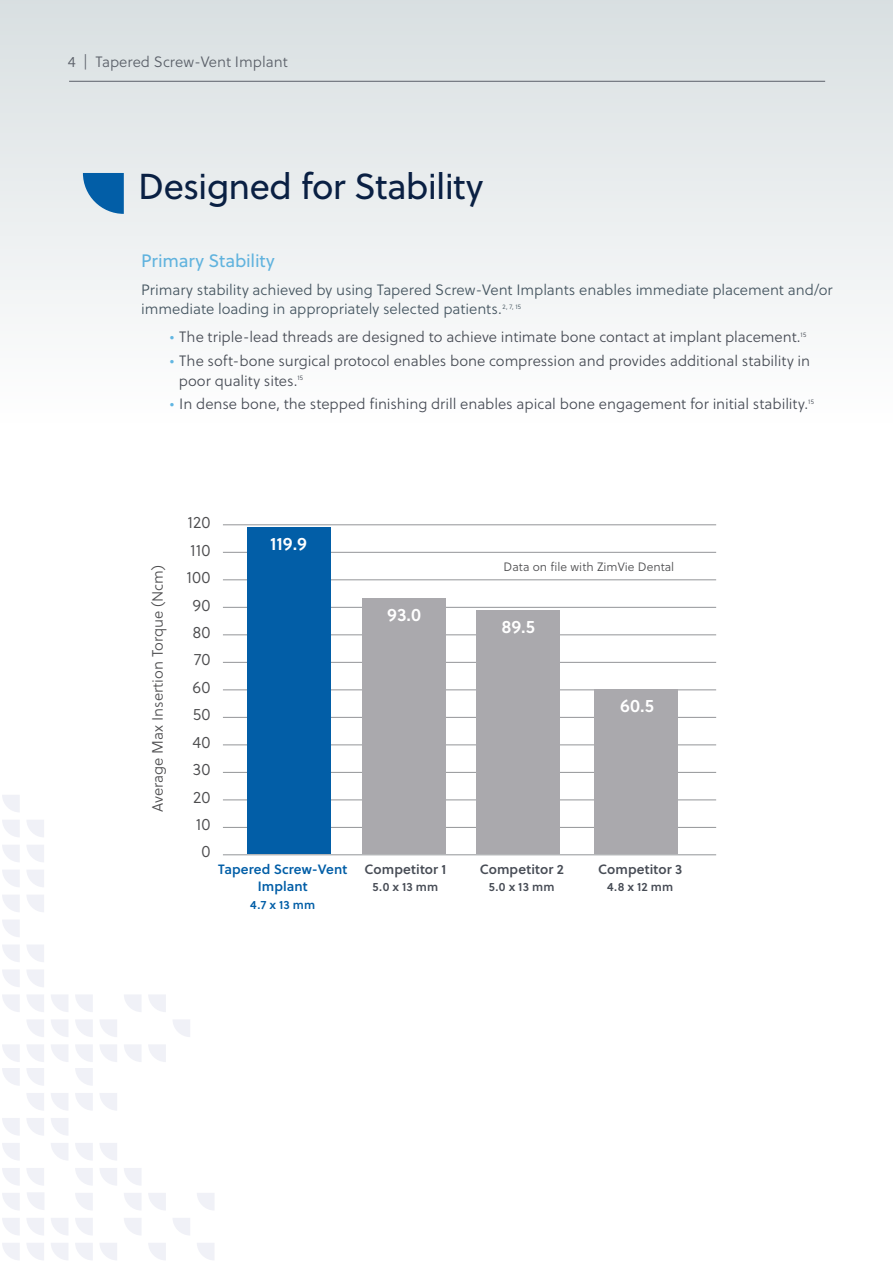
<style>
.page{position:relative;width:893px;height:1263px;background:#fff}
.page>*{position:absolute;margin:0;border:0;box-sizing:border-box;transform-origin:0 0}
.t1{font:36px "Soleil";letter-spacing:-.02em;color:#0a2043}
.t2{font:18px "Soleil Sb";color:#fff}
.t3{font:18px "Soleil";letter-spacing:-.01em;color:#60b3de}
.t4{font:16.5px/27.5px "Soleil Lt";letter-spacing:.01em;color:#4d4d4f;text-align:right}
.t5{font:15px/19.5px "Soleil Lt";color:#474c55}
.t6{font:15px/19.5px "Soleil Lt";color:#455560}
.t7{font:15px "Soleil Lt";color:#4d4d4f}
.t8{font:15px "Soleil Lt";color:#5b6069}
.t9{font:13.5px "Soleil Sb";letter-spacing:.01em;color:#474c55}
.t10{font:13.5px/17.1px "Soleil Sb";letter-spacing:.005em;color:#025ea7;text-align:center}
.t11{font:12.15px "Soleil Lt";color:#4d4d4f}
.t12{font:12px "Soleil Sb";letter-spacing:.015em;color:#474c55}
.t13{font:12px "Soleil Sb";color:#025ea7}
.t14{font:6.6px "Soleil Lt";color:#455560}
.t15{font:6.6px "Soleil Lt";color:#474c55}
.s1{color:#61b6e2}
</style>
<div class="page">
<div style="left:0;top:0;width:893px;height:855px;background:linear-gradient(to bottom,#e2e7e8,#fff)"></div>
<hr style="left:69px;top:81px;width:756px;height:1px;background:#5b6069">
<svg style="left:2px;top:1045px;width:18px;height:17px"></svg>
<svg style="left:51px;top:1045px;width:17px;height:17px"></svg>
<svg style="left:27px;top:1045px;width:17px;height:17px"></svg>
<svg style="left:100px;top:1045px;width:17px;height:17px"></svg>
<svg style="left:75px;top:1045px;width:18px;height:17px"></svg>
<svg style="left:148px;top:1045px;width:18px;height:17px"></svg>
<svg style="left:124px;top:1045px;width:17px;height:17px"></svg>
<svg style="left:51px;top:1020px;width:17px;height:17px"></svg>
<svg style="left:27px;top:1020px;width:17px;height:17px"></svg>
<svg style="left:100px;top:1020px;width:17px;height:17px"></svg>
<svg style="left:75px;top:1020px;width:18px;height:17px"></svg>
<svg style="left:2px;top:995px;width:18px;height:17px"></svg>
<svg style="left:51px;top:995px;width:17px;height:17px"></svg>
<svg style="left:27px;top:995px;width:17px;height:17px"></svg>
<svg style="left:75px;top:995px;width:18px;height:17px"></svg>
<svg style="left:148px;top:995px;width:18px;height:17px"></svg>
<svg style="left:124px;top:995px;width:17px;height:17px"></svg>
<svg style="left:2px;top:970px;width:18px;height:17px"></svg>
<svg style="left:27px;top:970px;width:17px;height:17px"></svg>
<svg style="left:2px;top:945px;width:18px;height:17px"></svg>
<svg style="left:27px;top:945px;width:17px;height:17px"></svg>
<svg style="left:2px;top:920px;width:18px;height:17px"></svg>
<svg style="left:2px;top:895px;width:18px;height:17px"></svg>
<svg style="left:27px;top:895px;width:17px;height:17px"></svg>
<svg style="left:2px;top:870px;width:18px;height:17px"></svg>
<svg style="left:27px;top:870px;width:17px;height:17px"></svg>
<svg style="left:2px;top:845px;width:18px;height:17px"></svg>
<svg style="left:26px;top:845px;width:18px;height:17px"></svg>
<svg style="left:2px;top:820px;width:18px;height:17px"></svg>
<svg style="left:26px;top:820px;width:18px;height:17px"></svg>
<svg style="left:2px;top:795px;width:18px;height:17px"></svg>
<svg style="left:173px;top:1020px;width:17px;height:17px"></svg>
<svg style="left:2px;top:1243px;width:18px;height:17px"></svg>
<svg style="left:51px;top:1243px;width:17px;height:17px"></svg>
<svg style="left:27px;top:1243px;width:17px;height:17px"></svg>
<svg style="left:100px;top:1243px;width:17px;height:17px"></svg>
<svg style="left:75px;top:1243px;width:18px;height:17px"></svg>
<svg style="left:148px;top:1243px;width:18px;height:17px"></svg>
<svg style="left:2px;top:1218px;width:18px;height:17px"></svg>
<svg style="left:51px;top:1218px;width:17px;height:17px"></svg>
<svg style="left:27px;top:1218px;width:17px;height:17px"></svg>
<svg style="left:124px;top:1218px;width:17px;height:17px"></svg>
<svg style="left:2px;top:1193px;width:18px;height:17px"></svg>
<svg style="left:148px;top:1193px;width:18px;height:17px"></svg>
<svg style="left:124px;top:1193px;width:17px;height:17px"></svg>
<svg style="left:2px;top:1168px;width:18px;height:17px"></svg>
<svg style="left:27px;top:1168px;width:17px;height:17px"></svg>
<svg style="left:100px;top:1168px;width:17px;height:17px"></svg>
<svg style="left:75px;top:1168px;width:18px;height:17px"></svg>
<svg style="left:124px;top:1168px;width:17px;height:17px"></svg>
<svg style="left:2px;top:1143px;width:18px;height:17px"></svg>
<svg style="left:51px;top:1143px;width:17px;height:17px"></svg>
<svg style="left:100px;top:1143px;width:17px;height:17px"></svg>
<svg style="left:75px;top:1143px;width:18px;height:17px"></svg>
<svg style="left:2px;top:1118px;width:18px;height:17px"></svg>
<svg style="left:51px;top:1118px;width:17px;height:17px"></svg>
<svg style="left:27px;top:1118px;width:17px;height:17px"></svg>
<svg style="left:51px;top:1093px;width:17px;height:17px"></svg>
<svg style="left:27px;top:1093px;width:17px;height:18px"></svg>
<svg style="left:100px;top:1093px;width:17px;height:18px"></svg>
<svg style="left:75px;top:1093px;width:18px;height:17px"></svg>
<svg style="left:2px;top:1068px;width:18px;height:18px"></svg>
<svg style="left:27px;top:1068px;width:17px;height:18px"></svg>
<svg style="left:75px;top:1068px;width:18px;height:18px"></svg>
<svg style="left:197px;top:1243px;width:17px;height:17px"></svg>
<svg style="left:173px;top:1218px;width:17px;height:17px"></svg>
<svg style="left:197px;top:1193px;width:17px;height:17px"></svg>
<svg style="left:75px;top:1218px;width:18px;height:17px"></svg>
<svg style="left:75px;top:1193px;width:18px;height:17px"></svg>
<svg style="left:27px;top:1192px;width:17px;height:18px"></svg>
<hr style="left:223px;top:579px;width:493px;height:1px;background:#939598">
<hr style="left:223px;top:552px;width:493px;height:1px;background:#939598">
<hr style="left:223px;top:524px;width:493px;height:1px;background:#939598">
<hr style="left:223px;top:607px;width:493px;height:1px;background:#939598">
<hr style="left:223px;top:634px;width:493px;height:1px;background:#939598">
<hr style="left:223px;top:662px;width:493px;height:1px;background:#939598">
<hr style="left:223px;top:689px;width:493px;height:1px;background:#939598">
<hr style="left:223px;top:717px;width:493px;height:1px;background:#939598">
<hr style="left:223px;top:744px;width:493px;height:1px;background:#939598">
<hr style="left:223px;top:772px;width:493px;height:1px;background:#939598">
<hr style="left:223px;top:799px;width:493px;height:1px;background:#939598">
<hr style="left:223px;top:827px;width:493px;height:1px;background:#939598">
<hr style="left:223px;top:854px;width:493px;height:1px;background:#939598">
<div style="left:247px;top:527px;width:84px;height:327px;background:#025ea7"></div>
<div style="left:362px;top:598px;width:83px;height:256px;background:#aaa9ad"></div>
<div style="left:476px;top:610px;width:84px;height:243px;background:#aaa9ad"></div>
<div style="left:594px;top:689px;width:84px;height:164px;background:#aaa9ad"></div>
<div style="left:493px;top:559px;width:192px;height:15px;background:#fff"></div>
<svg style="left:83px;top:173px;width:41px;height:41px;background:#357db6"></svg>
<p class="t8" style="left:68px;top:53px;width:222px">4 | Tapered Screw-Vent Implant</p>
<h1 class="t1" style="left:138px;top:164px;width:347px">Designed for Stability</h1>
<p class="t3" style="left:141px;top:249px;width:135px">Primary Stability</p>
<p class="t6" style="left:141px;top:280px;width:693px">Primary stability achieved by using Tapered Screw-Vent Implants enables immediate placement and/or immediate loading in appropriately selected patients.</p>
<p class="t14" style="left:502px;top:302px;width:20px">2, 7, 15</p>
<p class="t5" style="left:170px;top:328px;width:632px"><span class="s1">•</span> The triple-lead threads are designed to achieve intimate bone contact at implant placement.</p>
<p class="t15" style="left:801px;top:330px;width:7px">15</p>
<p class="t5" style="left:179px;top:352px;width:633px;text-indent:-9px"><span class="s1">•</span> The soft-bone surgical protocol enables bone compression and provides additional stability in poor quality sites.</p>
<p class="t15" style="left:297px;top:374px;width:7px">15</p>
<p class="t5" style="left:170px;top:395px;width:640px"><span class="s1">•</span> In dense bone, the stepped finishing drill enables apical bone engagement for initial stability.</p>
<p class="t15" style="left:808px;top:397px;width:7px">15</p>
<p class="t7" style="left:149px;top:812px;width:248px;rotate:-90deg">Average Max Insertion Torque (Ncm)</p>
<p class="t4" style="left:187px;top:509px;width:25px">120<br>110<br>100<br>90<br>80<br>70<br>60<br>50<br>40<br>30<br>20<br>10<br>0</p>
<p class="t2" style="left:270px;top:533px;width:38px">119.9</p>
<p class="t10" style="left:218px;top:861px;width:131px">Tapered Screw-Vent<br>Implant</p>
<p class="t13" style="left:250px;top:897px;width:67px">4.7 x 13 mm</p>
<p class="t2" style="left:387px;top:604px;width:35px">93.0</p>
<p class="t9" style="left:364px;top:861px;width:83px">Competitor 1</p>
<p class="t12" style="left:373px;top:879px;width:67px">5.0 x 13 mm</p>
<p class="t11" style="left:504px;top:559px;width:172px">Data on file with ZimVie Dental</p>
<p class="t2" style="left:501px;top:615px;width:35px">89.5</p>
<p class="t2" style="left:620px;top:694px;width:35px">60.5</p>
<p class="t9" style="left:480px;top:861px;width:85px">Competitor 2</p>
<p class="t12" style="left:489px;top:879px;width:67px">5.0 x 13 mm</p>
<p class="t9" style="left:598px;top:861px;width:86px">Competitor 3</p>
<p class="t12" style="left:607px;top:879px;width:68px">4.8 x 12 mm</p>
</div>
